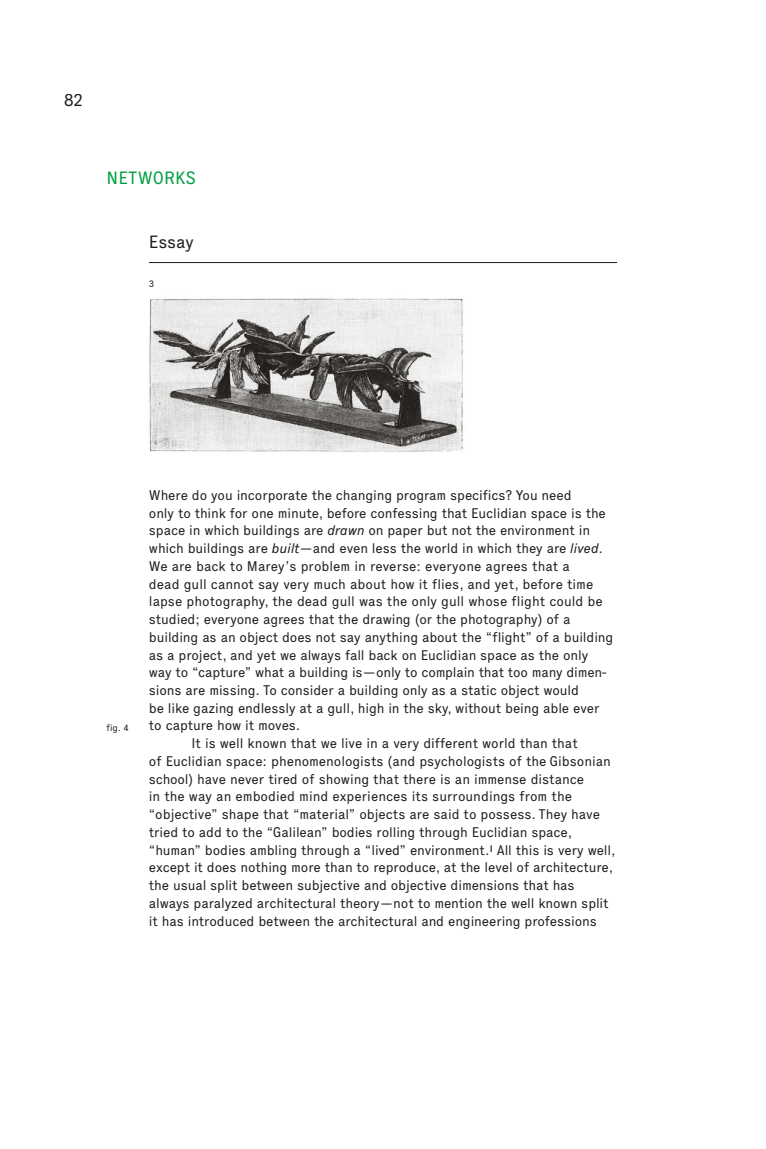
<style>
.page{position:relative;width:766px;height:1149px;background:#fff}
.page>*{position:absolute;margin:0;border:0;box-sizing:border-box;transform-origin:0 0}
.t1{font:17.5px "Executive 55 Reg";letter-spacing:.005em;color:#009e42}
.t2{font:17.5px "Executive 55 Reg";color:#201c1a}
.t3{font:13.75px "Executive 55 Reg";letter-spacing:-.01em;color:#201c1a}
.t4{font:9.38px "Executive 55 Reg";color:#201c1a}
.s1{font-family:"Executive 56 It"}
</style>
<div class="page">
<hr style="left:149px;top:262px;width:468px;height:1px;background:#201c1a">
<img style="left:149px;top:298px;width:314px;height:154px">
<p class="t2" style="left:63px;top:90px;width:22px">82</p>
<p class="t1" style="left:106px;top:168px;width:91px">NETWORKS</p>
<p class="t2" style="left:149px;top:231px;width:46px">Essay</p>
<p class="t4" style="left:149px;top:278px;width:7px">3</p>
<p class="t4" style="left:106px;top:721px;width:24px">fig. 4</p>
<p class="t3" style="left:149px;top:487px;width:424px">Where do you incorporate the changing program specifics? You need</p>
<p class="t3" style="left:149px;top:504px;width:458px">only to think for one minute, before confessing that Euclidian space is the</p>
<p class="t3" style="left:149px;top:522px;width:442px">space in which buildings are <span class="s1">drawn</span> on paper but not the environment in</p>
<p class="t3" style="left:149px;top:540px;width:455px">which buildings are <span class="s1">built—</span>and even less the world in which they are <span class="s1">lived</span>.</p>
<p class="t3" style="left:149px;top:557px;width:422px">We are back to Marey’s problem in reverse: everyone agrees that a</p>
<p class="t3" style="left:149px;top:575px;width:446px">dead gull cannot say very much about how it flies, and yet, before time</p>
<p class="t3" style="left:149px;top:593px;width:455px">lapse photography, the dead gull was the only gull whose flight could be</p>
<p class="t3" style="left:149px;top:611px;width:423px">studied; everyone agrees that the drawing (or the photography) of a</p>
<p class="t3" style="left:149px;top:628px;width:466px">building as an object does not say anything about the “flight” of a building</p>
<p class="t3" style="left:149px;top:646px;width:440px">as a project, and yet we always fall back on Euclidian space as the only</p>
<p class="t3" style="left:149px;top:664px;width:460px">way to “capture” what a building is—only to complain that too many dimen-</p>
<p class="t3" style="left:149px;top:681px;width:431px">sions are missing. To consider a building only as a static object would</p>
<p class="t3" style="left:149px;top:699px;width:452px">be like gazing endlessly at a gull, high in the sky, without being able ever</p>
<p class="t3" style="left:149px;top:717px;width:153px">to capture how it moves.</p>
<p class="t3" style="left:191px;top:734px;width:387px">It is well known that we live in a very different world than that</p>
<p class="t3" style="left:149px;top:752px;width:463px">of Euclidian space: phenomenologists (and psychologists of the Gibsonian</p>
<p class="t3" style="left:149px;top:770px;width:436px">school) have never tired of showing that there is an immense distance</p>
<p class="t3" style="left:149px;top:788px;width:424px">in the way an embodied mind experiences its surroundings from the</p>
<p class="t3" style="left:149px;top:805px;width:452px">“objective” shape that “material” objects are said to possess. They have</p>
<p class="t3" style="left:149px;top:823px;width:424px">tried to add to the “Galilean” bodies rolling through Euclidian space,</p>
<p class="t3" style="left:149px;top:841px;width:468px">“human” bodies ambling through a “lived” environment.<sup>I</sup> All this is very well,</p>
<p class="t3" style="left:149px;top:859px;width:466px">except it does nothing more than to reproduce, at the level of architecture,</p>
<p class="t3" style="left:149px;top:876px;width:427px">the usual split between subjective and objective dimensions that has</p>
<p class="t3" style="left:149px;top:894px;width:461px">always paralyzed architectural theory—not to mention the well known split</p>
<p class="t3" style="left:149px;top:912px;width:449px">it has introduced between the architectural and engineering professions</p>
</div>
